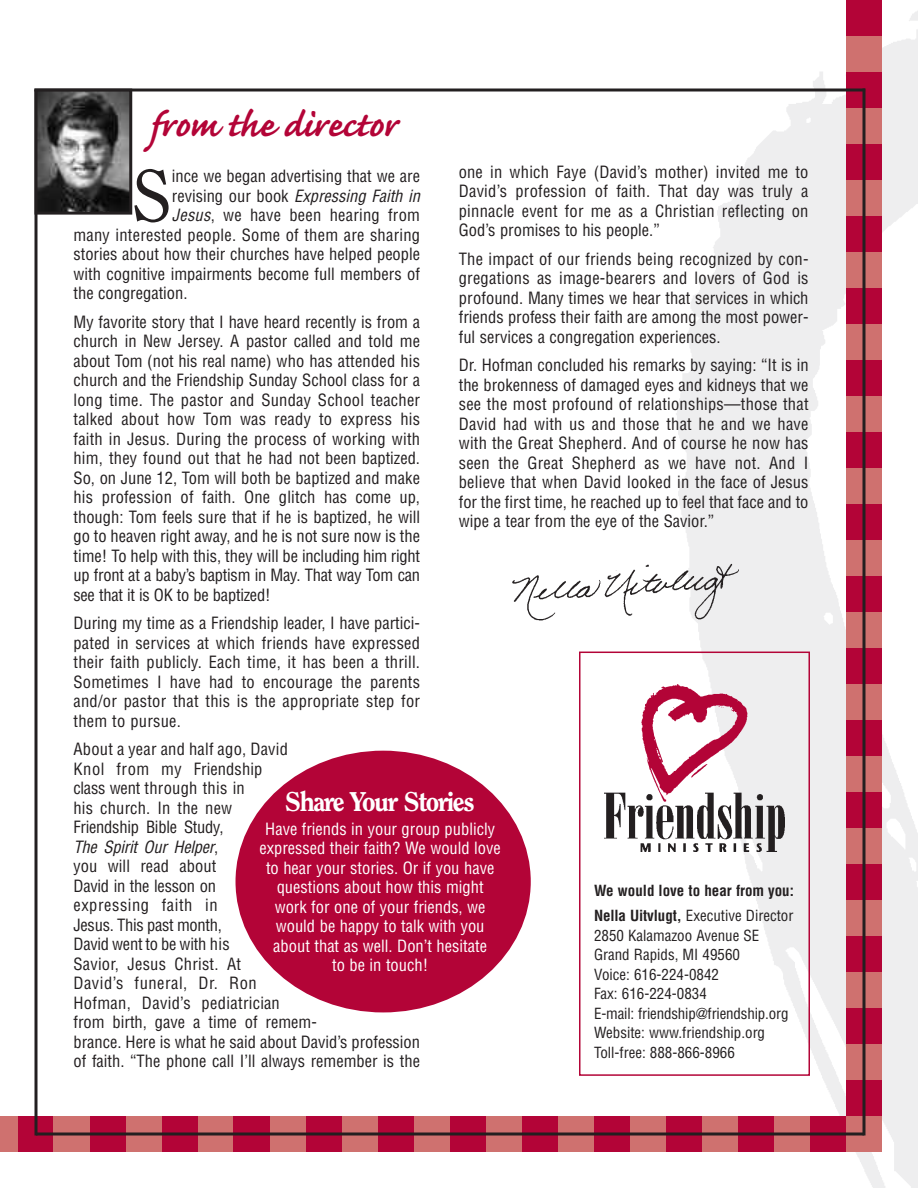
<style>
.page{position:relative;width:918px;height:1188px;background:#fff}
.page>*{position:absolute;margin:0;border:0;box-sizing:border-box;transform-origin:0 0}
.t1{font:73.35px "Clearface";color:#231f20}
.t2{font:700 45px "Caflisch Script";letter-spacing:-.01em;color:#b30437}
.t3{font:800 27px "Clearface";letter-spacing:-.055em;color:#fff}
.t4{font:condensed 16.5px/19.5px "Helvetica";color:#231f20;text-align:justify}
.t5{font:condensed 16.5px/19.5px "Helvetica";color:#fff;text-align:center}
.t6{font:italic condensed 16.5px "Helvetica";color:#231f20}
.t7{font:condensed 15px/19.5px "Helvetica";color:#231f20}
.t8{font:700 condensed 15px/25.5px "Helvetica";color:#231f20}
.s1{font-style:normal}
.s2{font-style:italic}
.s3{font-weight:400}
</style>
<div class="page">
<img style="left:658px;top:11px;width:260px;height:1177px">
<div style="left:846px;top:720px;width:36px;height:36px;background:#b30437"></div>
<div style="left:846px;top:756px;width:36px;height:36px;background:#cf716f"></div>
<div style="left:846px;top:792px;width:36px;height:36px;background:#b30437"></div>
<div style="left:846px;top:828px;width:36px;height:36px;background:#cf716f"></div>
<div style="left:846px;top:864px;width:36px;height:36px;background:#b30437"></div>
<div style="left:846px;top:900px;width:36px;height:36px;background:#cf716f"></div>
<div style="left:846px;top:936px;width:36px;height:36px;background:#b30437"></div>
<div style="left:846px;top:972px;width:36px;height:36px;background:#cf716f"></div>
<div style="left:846px;top:1008px;width:36px;height:36px;background:#b30437"></div>
<div style="left:846px;top:1044px;width:36px;height:36px;background:#cf716f"></div>
<div style="left:846px;top:1080px;width:36px;height:36px;background:#b30437"></div>
<div style="left:846px;top:1116px;width:36px;height:36px;background:#cf716f"></div>
<div style="left:0;top:1116px;width:18px;height:36px;background:#cf716f"></div>
<div style="left:18px;top:1116px;width:36px;height:36px;background:#b30437"></div>
<div style="left:54px;top:1116px;width:36px;height:36px;background:#cf716f"></div>
<div style="left:90px;top:1116px;width:36px;height:36px;background:#b30437"></div>
<div style="left:126px;top:1116px;width:36px;height:36px;background:#cf716f"></div>
<div style="left:162px;top:1116px;width:36px;height:36px;background:#b30437"></div>
<div style="left:198px;top:1116px;width:36px;height:36px;background:#cf716f"></div>
<div style="left:234px;top:1116px;width:36px;height:36px;background:#b30437"></div>
<div style="left:270px;top:1116px;width:36px;height:36px;background:#cf716f"></div>
<div style="left:306px;top:1116px;width:36px;height:36px;background:#b30437"></div>
<div style="left:342px;top:1116px;width:36px;height:36px;background:#cf716f"></div>
<div style="left:378px;top:1116px;width:36px;height:36px;background:#b30437"></div>
<div style="left:414px;top:1116px;width:36px;height:36px;background:#cf716f"></div>
<div style="left:450px;top:1116px;width:36px;height:36px;background:#b30437"></div>
<div style="left:486px;top:1116px;width:36px;height:36px;background:#cf716f"></div>
<div style="left:522px;top:1116px;width:36px;height:36px;background:#b30437"></div>
<div style="left:558px;top:1116px;width:36px;height:36px;background:#cf716f"></div>
<div style="left:594px;top:1116px;width:36px;height:36px;background:#b30437"></div>
<div style="left:630px;top:1116px;width:36px;height:36px;background:#cf716f"></div>
<div style="left:666px;top:1116px;width:36px;height:36px;background:#b30437"></div>
<div style="left:702px;top:1116px;width:36px;height:36px;background:#cf716f"></div>
<div style="left:738px;top:1116px;width:36px;height:36px;background:#b30437"></div>
<div style="left:774px;top:1116px;width:36px;height:36px;background:#cf716f"></div>
<div style="left:810px;top:1116px;width:36px;height:36px;background:#b30437"></div>
<div style="left:846px;top:0;width:36px;height:36px;background:#b30437"></div>
<div style="left:846px;top:36px;width:36px;height:36px;background:#cf716f"></div>
<div style="left:846px;top:72px;width:36px;height:36px;background:#b30437"></div>
<div style="left:846px;top:108px;width:36px;height:36px;background:#cf716f"></div>
<div style="left:846px;top:144px;width:36px;height:36px;background:#b30437"></div>
<div style="left:846px;top:180px;width:36px;height:36px;background:#cf716f"></div>
<div style="left:846px;top:216px;width:36px;height:36px;background:#b30437"></div>
<div style="left:846px;top:252px;width:36px;height:36px;background:#cf716f"></div>
<div style="left:846px;top:288px;width:36px;height:36px;background:#b30437"></div>
<div style="left:846px;top:324px;width:36px;height:36px;background:#cf716f"></div>
<div style="left:846px;top:360px;width:36px;height:36px;background:#b30437"></div>
<div style="left:846px;top:396px;width:36px;height:36px;background:#cf716f"></div>
<div style="left:846px;top:432px;width:36px;height:36px;background:#b30437"></div>
<div style="left:846px;top:468px;width:36px;height:36px;background:#cf716f"></div>
<div style="left:846px;top:504px;width:36px;height:36px;background:#b30437"></div>
<div style="left:846px;top:540px;width:36px;height:36px;background:#cf716f"></div>
<div style="left:846px;top:576px;width:36px;height:36px;background:#b30437"></div>
<div style="left:846px;top:612px;width:36px;height:36px;background:#cf716f"></div>
<div style="left:846px;top:648px;width:36px;height:36px;background:#b30437"></div>
<div style="left:846px;top:684px;width:36px;height:36px;background:#cf716f"></div>
<svg style="left:36px;top:1132px;width:828px;height:4px;background:#49252c"></svg>
<hr style="left:863px;top:88px;width:3px;height:1047px;background:#231f20">
<hr style="left:35px;top:90px;width:3px;height:1045px;background:#231f20">
<svg style="left:34px;top:88px;width:831px;height:4px;background:#595556"></svg>
<img style="left:38px;top:93px;width:90px;height:118px">
<div style="left:34px;top:89px;width:98px;height:126px;border:3px solid #231f20"></div>
<img style="left:604px;top:786px;width:180px;height:65px">
<img style="left:640px;top:685px;width:108px;height:116px">
<div style="left:579px;top:652px;width:231px;height:424px;border:2px solid #b30437"></div>
<div style="left:236px;top:751px;width:295px;height:261px;background:#b30437;border-radius:50%"></div>
<img style="left:512px;top:557px;width:239px;height:65px">
<h2 class="t2" style="left:151px;top:95px;width:247px">from the director</h2>
<p class="t4" style="left:459px;top:162px;width:351px">one in which Faye (David’s mother) invited me to David’s profession of faith. That day was truly a pinnacle event for me as a Christian reflecting on God’s promises to his people.”</p>
<p class="t4" style="left:459px;top:249px;width:351px">The impact of our friends being recognized by con&shy;gregations as image-bearers and lovers of God is profound. Many times we hear that services in which friends profess their faith are among the most power&shy;ful services a congregation experiences.</p>
<p class="t4" style="left:459px;top:356px;width:351px">Dr. Hofman concluded his remarks by saying: “It is in the brokenness of damaged eyes and kidneys that we see the most profound of relationships—those that David had with us and those that he and we have with the Great Shepherd. And of course he now has seen the Great Shepherd as we have not. And I believe that when David looked in the face of Jesus for the first time, he reached up to feel that face and to wipe a tear from the eye of the Savior.”</p>
<h1 class="t1" style="left:131px;top:167px;width:42px">S</h1>
<p class="t4" style="left:172px;top:167px;width:250px">ince we began advertising that we are</p>
<p class="t6" style="left:172px;top:187px;width:250px"><span class="s1">revising our book</span> Expressing Faith in</p>
<p class="t4" style="left:172px;top:206px;width:250px"><span class="s2">Jesus</span>, we have been hearing from</p>
<p class="t4" style="left:73px;top:225px;width:348px">many interested people. Some of them are sharing</p>
<p class="t4" style="left:73px;top:245px;width:348px">stories about how their churches have helped people</p>
<p class="t4" style="left:73px;top:264px;width:348px">with cognitive impairments become full members of</p>
<p class="t4" style="left:73px;top:284px;width:116px">the congregation.</p>
<p class="t4" style="left:73px;top:312px;width:348px">My favorite story that I have heard recently is from a church in New Jersey. A pastor called and told me about Tom (not his real name) who has attended his church and the Friendship Sunday School class for a long time. The pastor and Sunday School teacher talked about how Tom was ready to express his faith in Jesus. During the process of working with him, they found out that he had not been baptized.<br>So, on June 12, Tom will both be baptized and make his profession of faith. One glitch has come up, though: Tom feels sure that if he is baptized, he will go to heaven right away, and he is not sure now is the time! To help with this, they will be including him right up front at a baby’s baptism in May. That way Tom can see that it is OK to be baptized!</p>
<p class="t4" style="left:73px;top:614px;width:348px">During my time as a Friendship leader, I have partici&shy;pated in services at which friends have expressed their faith publicly. Each time, it has been a thrill.<br>Sometimes I have had to encourage the parents and/or pastor that this is the appropriate step for them to pursue.</p>
<p class="t4" style="left:73px;top:740px;width:348px;text-align:left">About a year and half ago, David<br>Knol from my Friendship<br>class went through this in<br>his church. In the new<br>Friendship Bible Study,<br><span class="s2">The Spirit Our Helper</span>,<br>you will read about<br>David in the lesson on<br>expressing faith in<br>Jesus. This past month,<br>David went to be with his<br>Savior, Jesus Christ. At<br>David’s funeral, Dr. Ron<br>Hofman, David’s pediatrician<br>from birth, gave a time of remem-<br>brance. Here is what he said about David’s profession of faith. “The phone call I’ll always remember is the</p>
<h3 class="t3" style="left:285px;top:790px;width:192px">Share Your Stories</h3>
<p class="t5" style="left:259px;top:819px;width:243px">Have friends in your group publicly expressed their faith? We would love to hear your stories. Or if you have questions about how this might work for one of your friends, we would be happy to talk with you about that as well. Don’t hesitate<br>to be in touch!</p>
<p class="t8" style="left:594px;top:878px;width:201px">We would love to hear from you:<br>Nella Uitvlugt, <span class="s3">Executive Director</span></p>
<p class="t7" style="left:594px;top:926px;width:196px">2850 Kalamazoo Avenue SE<br>Grand Rapids, MI 49560<br>Voice: 616-224-0842<br>Fax: 616-224-0834<br>E-mail: friendship@friendship.org<br>Website: www.friendship.org<br>Toll-free: 888-866-8966</p>
</div>
